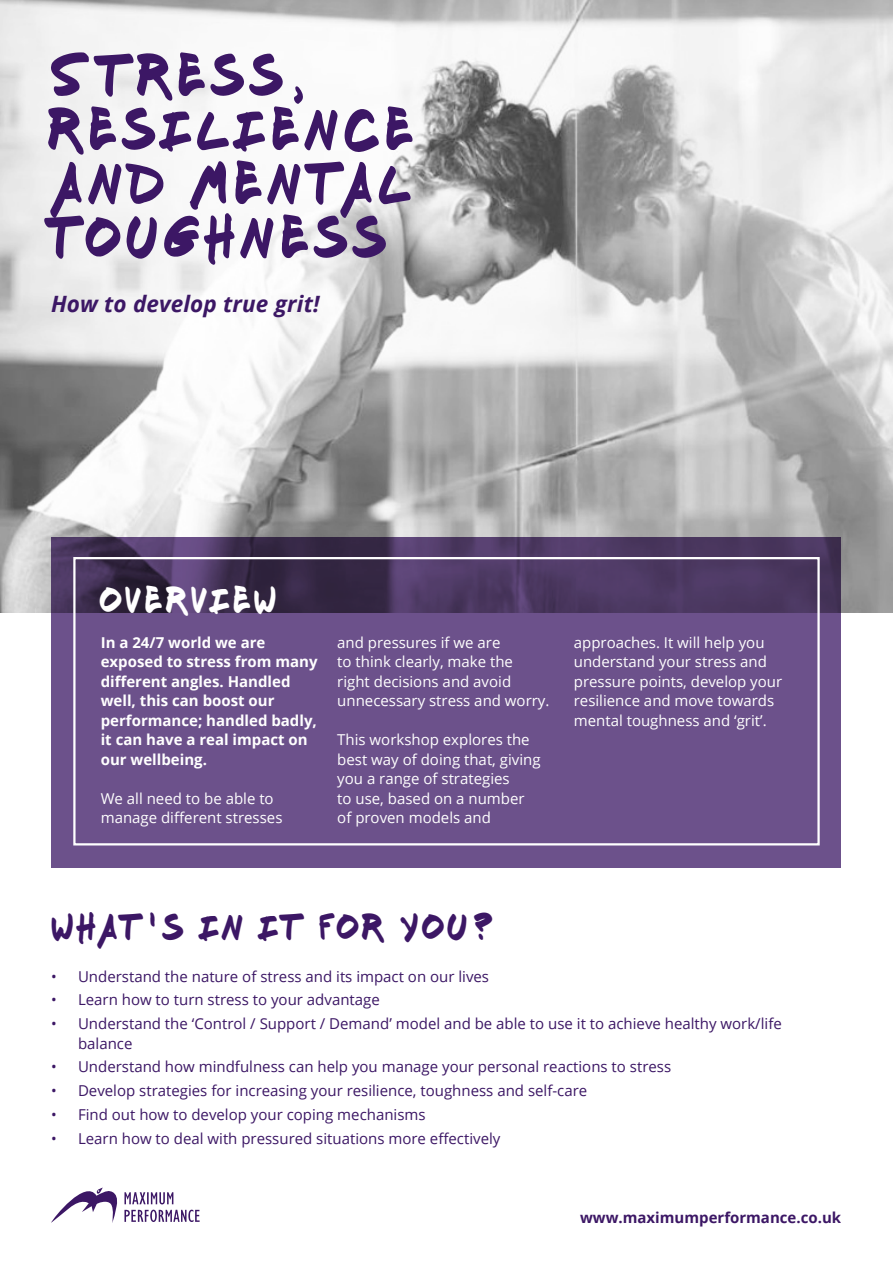
<style>
.page{position:relative;width:893px;height:1263px;background:#fff}
.page>*{position:absolute;margin:0;border:0;box-sizing:border-box;transform-origin:0 0}
.t1{font:60px/54px "Fresh Marker";letter-spacing:.175em;color:#3c1765}
.t2{font:37.5px "Fresh Marker";letter-spacing:.175em;color:#3c1765}
.t3{font:37.5px "Fresh Marker";letter-spacing:.18em;color:#fff}
.t4{font:italic 700 22.5px "Open Sans";letter-spacing:.005em;color:#3c1765}
.t5{font:15px/19.5px "Open Sans";color:#3c1765}
.t6{font:15px/19.5px "Open Sans";color:#fff}
.t7{font:700 15px/19.5px "Open Sans";color:#fff}
.t8{font:700 15px "Open Sans";color:#3c1765}
</style>
<div class="page">
<img style="left:0;top:0;width:893px;height:613px">
<svg style="left:52px;top:536px;width:789px;height:331px;background:#644b80"></svg>
<div style="left:73px;top:557px;width:747px;height:288px;border:2px solid #fff"></div>
<svg style="left:124px;top:1192px;width:49px;height:12px"></svg>
<svg style="left:124px;top:1210px;width:76px;height:12px"></svg>
<svg style="left:51px;top:1187px;width:67px;height:36px"></svg>
<h1 class="t1" style="left:51px;top:54px;width:361px">STRESS,<br>RESILIENCE<br>AND MENTAL<br>TOUGHNESS</h1>
<h3 class="t4" style="left:51px;top:288px;width:270px">How to develop true grit!</h3>
<h2 class="t3" style="left:101px;top:584px;width:175px">OVERVIEW</h2>
<p class="t7" style="left:101px;top:632px;width:218px">In a 24/7 world we are exposed to stress from many different angles. Handled well, this can boost our performance; handled badly, it can have a real impact on our wellbeing.</p>
<p class="t6" style="left:101px;top:788px;width:183px">We all need to be able to manage different stresses</p>
<p class="t6" style="left:337px;top:632px;width:214px">and pressures if we are<br>to think clearly, make the<br>right decisions and avoid unnecessary stress and worry.</p>
<p class="t6" style="left:337px;top:730px;width:205px">This workshop explores the best way of doing that, giving you a range of strategies<br>to use, based on a number of proven models and</p>
<p class="t6" style="left:574px;top:632px;width:210px">approaches. It will help you understand your stress and pressure points, develop your resilience and move towards mental toughness and ‘grit’.</p>
<h2 class="t2" style="left:53px;top:911px;width:444px">WHAT'S IN IT FOR YOU?</h2>
<p class="t5" style="left:51px;top:966px;width:440px">• Understand the nature of stress and its impact on our lives</p>
<p class="t5" style="left:51px;top:990px;width:330px">• Learn how to turn stress to your advantage</p>
<p class="t5" style="left:78px;top:1013px;width:705px;text-indent:-27px">• Understand the ‘Control / Support / Demand’ model and be able to use it to achieve healthy work/life balance</p>
<p class="t5" style="left:51px;top:1057px;width:622px">• Understand how mindfulness can help you manage your personal reactions to stress</p>
<p class="t5" style="left:51px;top:1080px;width:538px">• Develop strategies for increasing your resilience, toughness and self-care</p>
<p class="t5" style="left:51px;top:1104px;width:376px">• Find out how to develop your coping mechanisms</p>
<p class="t5" style="left:51px;top:1128px;width:451px">• Learn how to deal with pressured situations more effectively</p>
<p class="t8" style="left:580px;top:1207px;width:263px">www.maximumperformance.co.uk</p>
</div>
